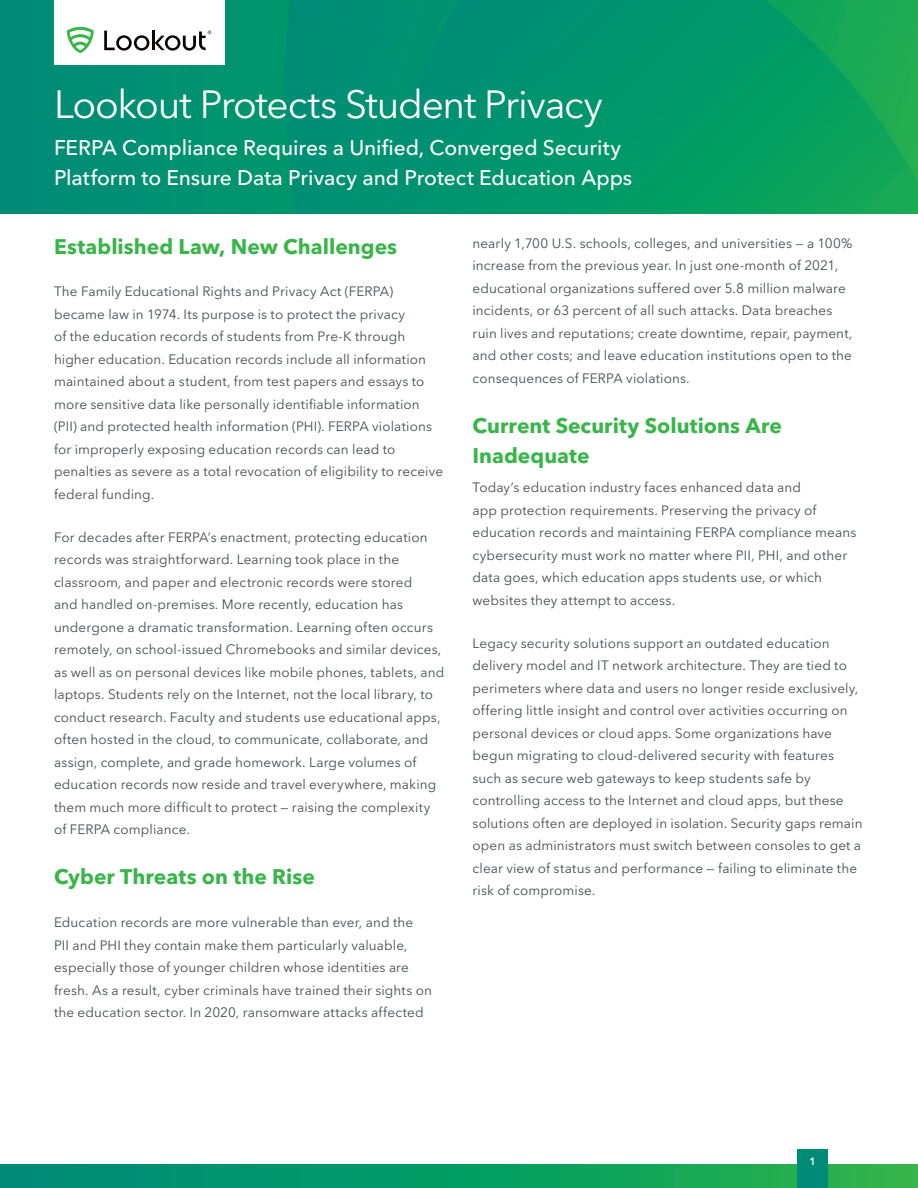
<style>
.page{position:relative;width:918px;height:1188px;background:#fff}
.page>*{position:absolute;margin:0;border:0;box-sizing:border-box;transform-origin:0 0}
.Headerline{font:39px "Avenir Next LT Pro";letter-spacing:-.035em;color:#fff}
.Subhead{font:500 21px/30px "Avenir Next LT Pro";letter-spacing:-.005em;color:#fff}
.BodyCopy_Header{font:700 21px/30px "Avenir Next LT Pro";color:#3ab54a}
.BodyCopy_Header-2{font:13.5px/22.5px "Avenir Next LT Pro";letter-spacing:.01em;color:#444d51}
.t1{font:600 10.5px "Avenir Next LT Pro";color:#fff}
</style>
<div class="page">
<div style="left:0;top:0;width:918px;height:214px;background:#009073"></div>
<svg style="left:539px;top:0;width:379px;height:214px"></svg>
<svg style="left:0;top:1165px;width:918px;height:23px;background:#0b9d63"></svg>
<div style="left:798px;top:1150px;width:30px;height:38px;background:#008b77"></div>
<div style="left:54px;top:0;width:170px;height:64px;background:#fff"></div>
<svg style="left:67px;top:11px;width:158px;height:42px"></svg>
<p class="Headerline" style="left:54px;top:81px;width:550px">Lookout Protects Student Privacy</p>
<p class="Subhead" style="left:54px;top:133px;width:580px">FERPA Compliance Requires a Unified, Converged Security<br>Platform to Ensure Data Privacy and Protect Education Apps</p>
<p class="BodyCopy_Header" style="left:54px;top:231px;width:345px">Established Law, New Challenges</p>
<p class="BodyCopy_Header-2" style="left:54px;top:280px;width:391px">The Family Educational Rights and Privacy Act (FERPA) became law in 1974. Its purpose is to protect the privacy<br>of the education records of students from Pre-K through higher education. Education records include all information maintained about a student, from test papers and essays to more sensitive data like personally identifiable information (PII) and protected health information (PHI). FERPA violations for improperly exposing education records can lead to penalties as severe as a total revocation of eligibility to receive federal funding.</p>
<p class="BodyCopy_Header-2" style="left:54px;top:526px;width:392px">For decades after FERPA’s enactment, protecting education records was straightforward. Learning took place in the classroom, and paper and electronic records were stored<br>and handled on-premises. More recently, education has undergone a dramatic transformation. Learning often occurs remotely, on school-issued Chromebooks and similar devices, as well as on personal devices like mobile phones, tablets, and laptops. Students rely on the Internet, not the local library, to conduct research. Faculty and students use educational apps, often hosted in the cloud, to communicate, collaborate, and assign, complete, and grade homework. Large volumes of education records now reside and travel everywhere, making them much more difficult to protect — raising the complexity of FERPA compliance.</p>
<p class="BodyCopy_Header" style="left:54px;top:862px;width:262px">Cyber Threats on the Rise</p>
<p class="BodyCopy_Header-2" style="left:54px;top:911px;width:380px">Education records are more vulnerable than ever, and the<br>PII and PHI they contain make them particularly valuable, especially those of younger children whose identities are fresh. As a result, cyber criminals have trained their sights on the education sector. In 2020, ransomware attacks affected</p>
<p class="BodyCopy_Header-2" style="left:472px;top:232px;width:381px">nearly 1,700 U.S. schools, colleges, and universities — a 100% increase from the previous year. In just one-month of 2021, educational organizations suffered over 5.8 million malware incidents, or 63 percent of all such attacks. Data breaches ruin lives and reputations; create downtime, repair, payment, and other costs; and leave education institutions open to the consequences of FERPA violations.</p>
<p class="BodyCopy_Header" style="left:472px;top:411px;width:311px">Current Security Solutions Are<br>Inadequate</p>
<p class="BodyCopy_Header-2" style="left:472px;top:476px;width:385px">Today’s education industry faces enhanced data and<br>app protection requirements. Preserving the privacy of education records and maintaining FERPA compliance means cybersecurity must work no matter where PII, PHI, and other data goes, which education apps students use, or which websites they attempt to access.</p>
<p class="BodyCopy_Header-2" style="left:472px;top:632px;width:392px">Legacy security solutions support an outdated education delivery model and IT network architecture. They are tied to perimeters where data and users no longer reside exclusively, offering little insight and control over activities occurring on personal devices or cloud apps. Some organizations have begun migrating to cloud-delivered security with features such as secure web gateways to keep students safe by controlling access to the Internet and cloud apps, but these solutions often are deployed in isolation. Security gaps remain open as administrators must switch between consoles to get a clear view of status and performance — failing to eliminate the risk of compromise.</p>
<p class="t1" style="left:810px;top:1155px;width:8px">1</p>
</div>
